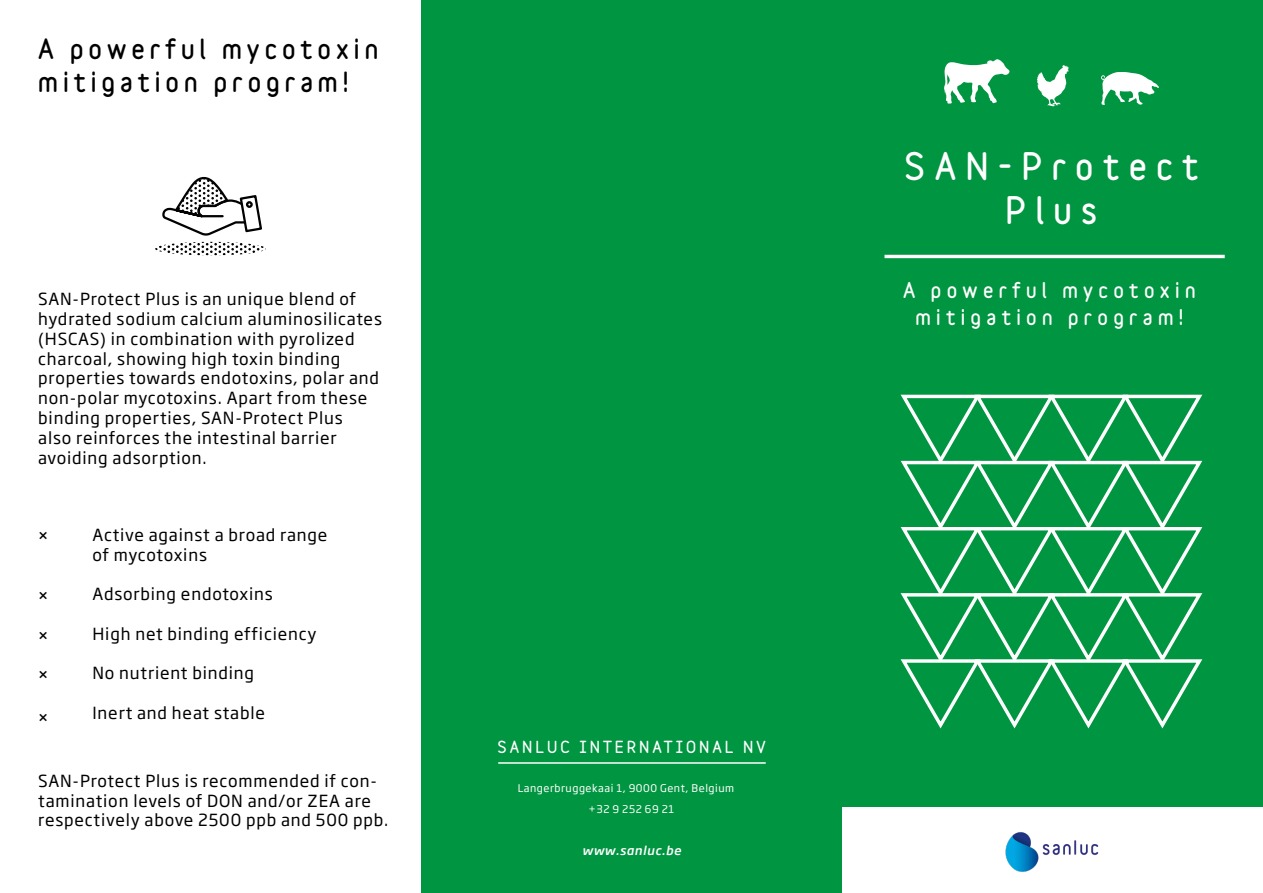
<style>
.page{position:relative;width:1263px;height:893px;background:#fff}
.page>*{position:absolute;margin:0;border:0;box-sizing:border-box;transform-origin:0 0}
.t1{font:900 34.05px/43.5px "Variable";letter-spacing:.275em;color:#fff;text-align:center}
.t2{font:900 25.05px/33px "Variable";letter-spacing:.2em;color:#000}
.t3{font:900 19.5px/27.2px "Variable";letter-spacing:.275em;color:#fff;text-align:center}
.t4{font:16.5px/19.8px "Soho Gothic Pro";letter-spacing:.05em;color:#000}
.t5{font:500 16.5px "Futura";color:#000}
.t6{font:900 15px "Variable";letter-spacing:.2em;color:#fff}
.t7{font:italic 500 12px "Soho Gothic Pro";letter-spacing:.05em;color:#fff}
.t8{font:10.5px/21px "Soho Gothic Pro";letter-spacing:.05em;color:#fff}
</style>
<div class="page">
<div style="left:842px;top:0;width:421px;height:807px;background:#009540"></div>
<img style="left:1005px;top:832px;width:94px;height:40px">
<svg style="left:900px;top:394px;width:303px;height:335px"></svg>
<hr style="left:884px;top:255px;width:341px;height:3px;background:#fff">
<div style="left:421px;top:0;width:421px;height:893px;background:#009540"></div>
<hr style="left:499px;top:762px;width:266px;height:2px;background:#fff">
<svg style="left:944px;top:59px;width:66px;height:45px"></svg>
<svg style="left:1037px;top:65px;width:32px;height:41px"></svg>
<svg style="left:1101px;top:72px;width:58px;height:33px"></svg>
<svg style="left:162px;top:176px;width:100px;height:60px"></svg>
<svg style="left:155px;top:242px;width:111px;height:13px"></svg>
<h2 class="t2" style="left:38px;top:32px;width:341px">A powerful mycotoxin mitigation program!</h2>
<p class="t4" style="left:38px;top:288px;width:345px">SAN-Protect Plus is an unique blend of hydrated sodium calcium aluminosilicates (HSCAS) in combination with pyrolized charcoal, showing high toxin binding properties towards endotoxins, polar and non-polar mycotoxins. Apart from these binding properties, SAN-Protect Plus<br>also reinforces the intestinal barrier avoiding adsorption.</p>
<p class="t5" style="left:38px;top:525px;width:12px">×</p>
<p class="t5" style="left:38px;top:585px;width:12px">×</p>
<p class="t5" style="left:38px;top:624px;width:12px">×</p>
<p class="t5" style="left:38px;top:664px;width:12px">×</p>
<p class="t5" style="left:38px;top:706px;width:12px">×</p>
<p class="t4" style="left:92px;top:524px;width:236px">Active against a broad range of mycotoxins</p>
<p class="t4" style="left:92px;top:583px;width:182px">Adsorbing endotoxins</p>
<p class="t4" style="left:92px;top:623px;width:226px">High net binding efficiency</p>
<p class="t4" style="left:92px;top:662px;width:163px">No nutrient binding</p>
<p class="t4" style="left:92px;top:702px;width:174px">Inert and heat stable</p>
<p class="t4" style="left:38px;top:770px;width:351px">SAN-Protect Plus is recommended if con&shy;tamination levels of DON and/or ZEA are respectively above 2500 ppb and 500 ppb.</p>
<p class="t6" style="left:497px;top:737px;width:270px">SANLUC INTERNATIONAL NV</p>
<p class="t8" style="left:589px;top:777px;width:147px;text-indent:-71px">Langerbruggekaai 1, 9000 Gent, Belgium +32 9 252 69 21</p>
<p class="t7" style="left:582px;top:841px;width:100px">www.sanluc.be</p>
<h1 class="t1" style="left:904px;top:144px;width:296px">SAN-Protect<br>Plus</h1>
<p class="t3" style="left:903px;top:276px;width:294px">A powerful mycotoxin mitigation program!</p>
</div>
